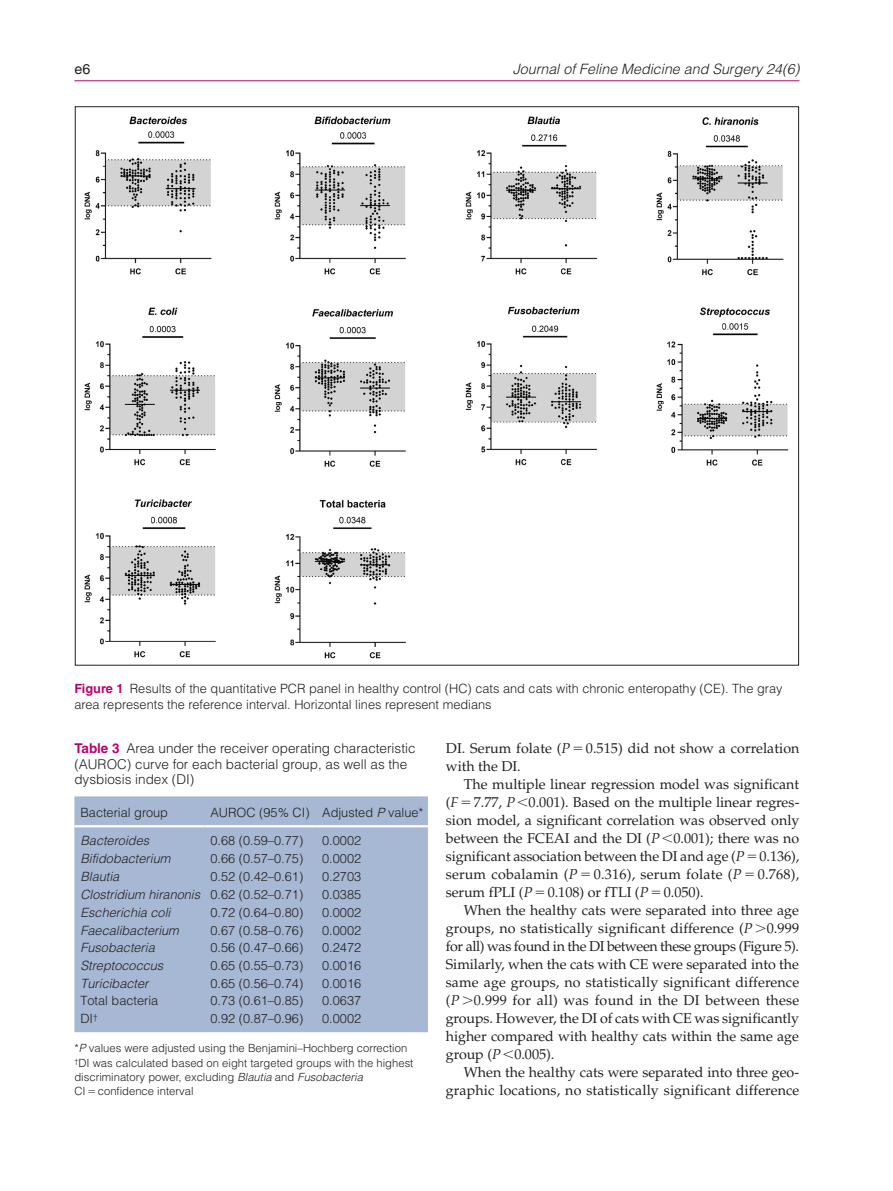
<style>
.page{position:relative;width:893px;height:1191px;background:#fff}
.page>*{position:absolute;margin:0;border:0;box-sizing:border-box;transform-origin:0 0}
.t1{font:14.25px/18px "Palatino LT Std";letter-spacing:-.005em;color:#231f20;text-align:justify}
.t2{font:italic 300 14.25px "Helvetica LT Std";color:#231f20}
.t3{font:14.25px "Helvetica LT Std";color:#231f20}
.t4{font:300 13.5px/15.8px "Helvetica LT Std";color:#231f20}
.t5{font:300 12.75px/15.8px "Helvetica LT Std";color:#231f20}
.t6{font:italic 300 12.75px "Helvetica LT Std";color:#231f20}
.t7{font:300 11.25px/14.2px "Helvetica LT Std";color:#231f20}
.s1{font-weight:700;color:#b6036c}
.s2{font-style:italic}
.s3{font-style:normal}
</style>
<div class="page">
<hr style="left:74px;top:80px;width:725px;height:1px;background:#b6036c">
<img style="left:84px;top:116px;width:705px;height:543px">
<div style="left:74px;top:796px;width:354px;height:236px;background:#a6b8d3"></div>
<hr style="left:74px;top:825px;width:130px;height:2px;background:#fff">
<hr style="left:204px;top:825px;width:112px;height:2px;background:#fff">
<hr style="left:316px;top:825px;width:112px;height:2px;background:#fff">
<p class="t3" style="left:74px;top:61px;width:17px">e6</p>
<p class="t2" style="left:513px;top:60px;width:288px">Journal of Feline Medicine and Surgery 24(6)</p>
<p class="t5" style="left:74px;top:681px;width:710px"><span class="s1">Figure 1</span> Results of the quantitative PCR panel in healthy control (HC) cats and cats with chronic enteropathy (CE). The gray area represents the reference interval. Horizontal lines represent medians</p>
<p class="t4" style="left:74px;top:740px;width:343px"><span class="s1">Table 3</span> Area under the receiver operating characteristic (AUROC) curve for each bacterial group, as well as the dysbiosis index (DI)</p>
<p class="t5" style="left:80px;top:804px;width:89px">Bacterial group</p>
<p class="t5" style="left:210px;top:804px;width:215px">AUROC (95% CI) Adjusted <span class="s2">P</span> value*</p>
<p class="t6" style="left:80px;top:832px;width:70px">Bacteroides</p>
<p class="t5" style="left:210px;top:832px;width:94px">0.68 (0.59–0.77)</p>
<p class="t5" style="left:322px;top:832px;width:40px">0.0002</p>
<p class="t6" style="left:80px;top:850px;width:91px">Bifidobacterium</p>
<p class="t5" style="left:210px;top:850px;width:94px">0.66 (0.57–0.75)</p>
<p class="t5" style="left:322px;top:850px;width:40px">0.0002</p>
<p class="t6" style="left:80px;top:868px;width:40px">Blautia</p>
<p class="t5" style="left:210px;top:868px;width:94px">0.52 (0.42–0.61)</p>
<p class="t5" style="left:322px;top:868px;width:40px">0.2703</p>
<p class="t6" style="left:80px;top:886px;width:224px">Clostridium hiranonis <span class="s3">0.62 (0.52–0.71)</span></p>
<p class="t5" style="left:322px;top:886px;width:40px">0.0385</p>
<p class="t6" style="left:80px;top:904px;width:91px">Escherichia coli</p>
<p class="t5" style="left:210px;top:904px;width:94px">0.72 (0.64–0.80)</p>
<p class="t5" style="left:322px;top:904px;width:40px">0.0002</p>
<p class="t6" style="left:80px;top:922px;width:100px">Faecalibacterium</p>
<p class="t5" style="left:210px;top:922px;width:94px">0.67 (0.58–0.76)</p>
<p class="t5" style="left:322px;top:922px;width:40px">0.0002</p>
<p class="t6" style="left:80px;top:940px;width:76px">Fusobacteria</p>
<p class="t5" style="left:210px;top:939px;width:94px">0.56 (0.47–0.66)</p>
<p class="t5" style="left:322px;top:939px;width:40px">0.2472</p>
<p class="t6" style="left:80px;top:957px;width:84px">Streptococcus</p>
<p class="t5" style="left:210px;top:957px;width:94px">0.65 (0.55–0.73)</p>
<p class="t5" style="left:322px;top:957px;width:40px">0.0016</p>
<p class="t6" style="left:80px;top:975px;width:70px">Turicibacter</p>
<p class="t5" style="left:210px;top:975px;width:94px">0.65 (0.56–0.74)</p>
<p class="t5" style="left:322px;top:975px;width:40px">0.0016</p>
<p class="t5" style="left:80px;top:993px;width:79px">Total bacteria</p>
<p class="t5" style="left:210px;top:993px;width:94px">0.73 (0.61–0.85)</p>
<p class="t5" style="left:322px;top:993px;width:40px">0.0637</p>
<p class="t5" style="left:80px;top:1010px;width:19px">DI<sup>†</sup></p>
<p class="t5" style="left:210px;top:1010px;width:94px">0.92 (0.87–0.96)</p>
<p class="t5" style="left:322px;top:1010px;width:40px">0.0002</p>
<p class="t7" style="left:74px;top:1041px;width:340px">*<span class="s2">P</span> values were adjusted using the Benjamini–Hochberg correction <sup>†</sup>DI was calculated based on eight targeted groups with the highest discriminatory power, excluding <span class="s2">Blautia</span> and <span class="s2">Fusobacteria<br></span>CI confidence interval</p>
<p class="t1" style="left:446px;top:740px;width:355px">DI. Serum folate (<span class="s2">P</span> 0.515) did not show a correlation with the DI.</p>
<p class="t1" style="left:446px;top:776px;width:355px;text-indent:18px">The multiple linear regression model was significant (<span class="s2">F</span> 7.77, <span class="s2">P</span> 0.001). Based on the multiple linear regres&shy;sion model, a significant correlation was observed only between the FCEAI and the DI (<span class="s2">P</span> 0.001); there was no significant association between the DI and age (<span class="s2">P</span> 0.136), serum cobalamin (<span class="s2">P</span> 0.316), serum folate (<span class="s2">P</span> 0.768), serum fPLI (<span class="s2">P</span> 0.108) or fTLI (<span class="s2">P</span> 0.050).</p>
<p class="t1" style="left:446px;top:902px;width:355px;text-indent:18px">When the healthy cats were separated into three age groups, no statistically significant difference (<span class="s2">P</span> 0.999 for all) was found in the DI between these groups (Figure 5).<br>Similarly, when the cats with CE were separated into the same age groups, no statistically significant difference (<span class="s2">P</span> 0.999 for all) was found in the DI between these groups. However, the DI of cats with CE was significantly higher compared with healthy cats within the same age group (<span class="s2">P</span> 0.005).</p>
<p class="t1" style="left:446px;top:1063px;width:355px;text-align:right">When the healthy cats were separated into three geo&shy;graphic locations, no statistically significant difference</p>
</div>
